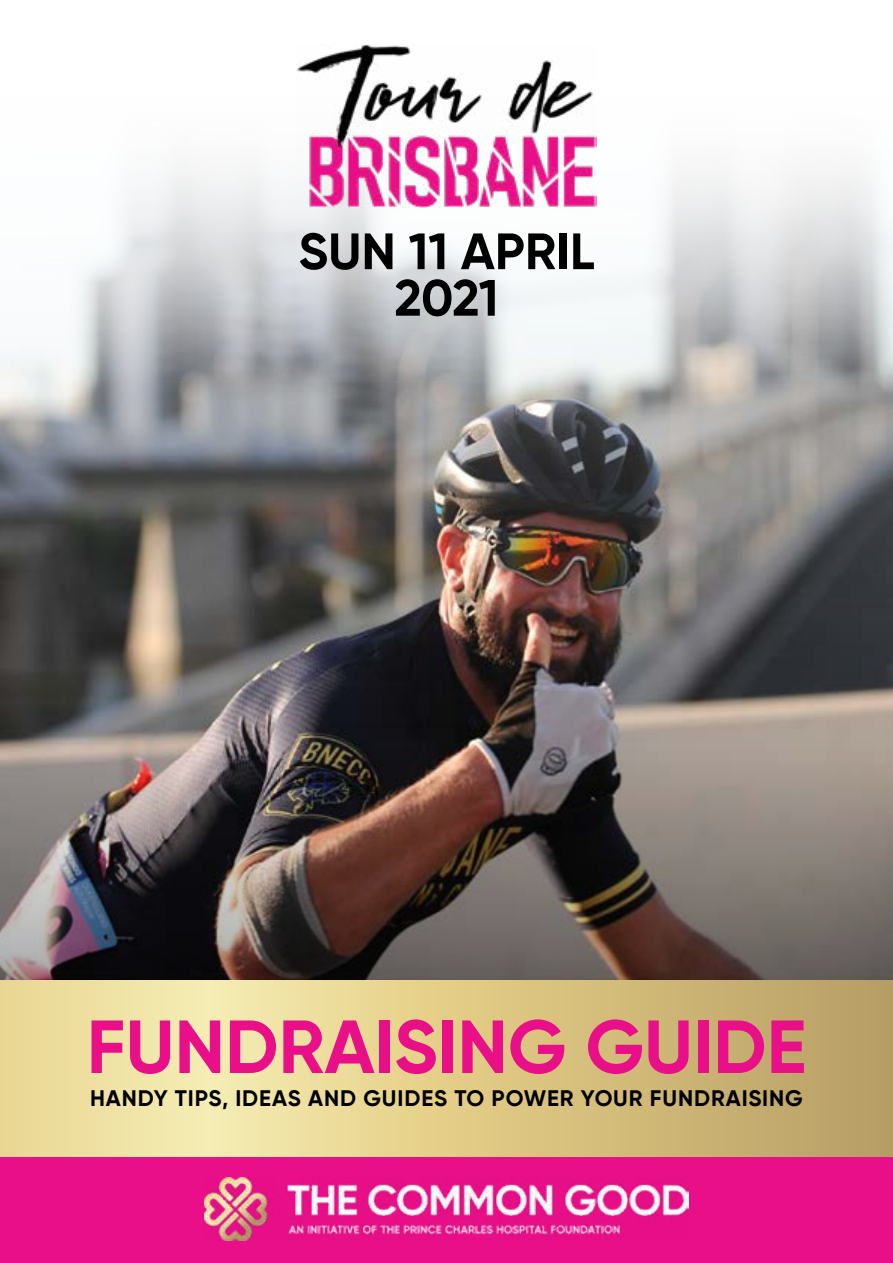
<style>
.page{position:relative;width:893px;height:1263px;background:#fff}
.page>*{position:absolute;margin:0;border:0;box-sizing:border-box;transform-origin:0 0}
.t1{font:700 75px "Gilroy";color:#e80f88}
.t2{font:700 51px/46.5px "Gilroy";color:#000;text-align:center}
.t3{font:700 22.5px "Gilroy";letter-spacing:.04em;color:#000}
</style>
<div class="page">
<svg style="left:0;top:980px;width:893px;height:178px;background:#ddc98a"></svg>
<img style="left:0;top:166px;width:893px;height:566px">
<img style="left:0;top:732px;width:893px;height:248px">
<div style="left:0;top:1158px;width:893px;height:105px;background:#e80f88"></div>
<img style="left:204px;top:1178px;width:485px;height:63px">
<img style="left:296px;top:45px;width:301px;height:163px">
<h2 class="t2" style="left:298px;top:228px;width:298px">SUN 11 APRIL<br>2021</h2>
<h1 class="t1" style="left:87px;top:1000px;width:721px">FUNDRAISING GUIDE</h1>
<p class="t3" style="left:90px;top:1084px;width:714px">HANDY TIPS, IDEAS AND GUIDES TO POWER YOUR FUNDRAISING</p>
</div>
